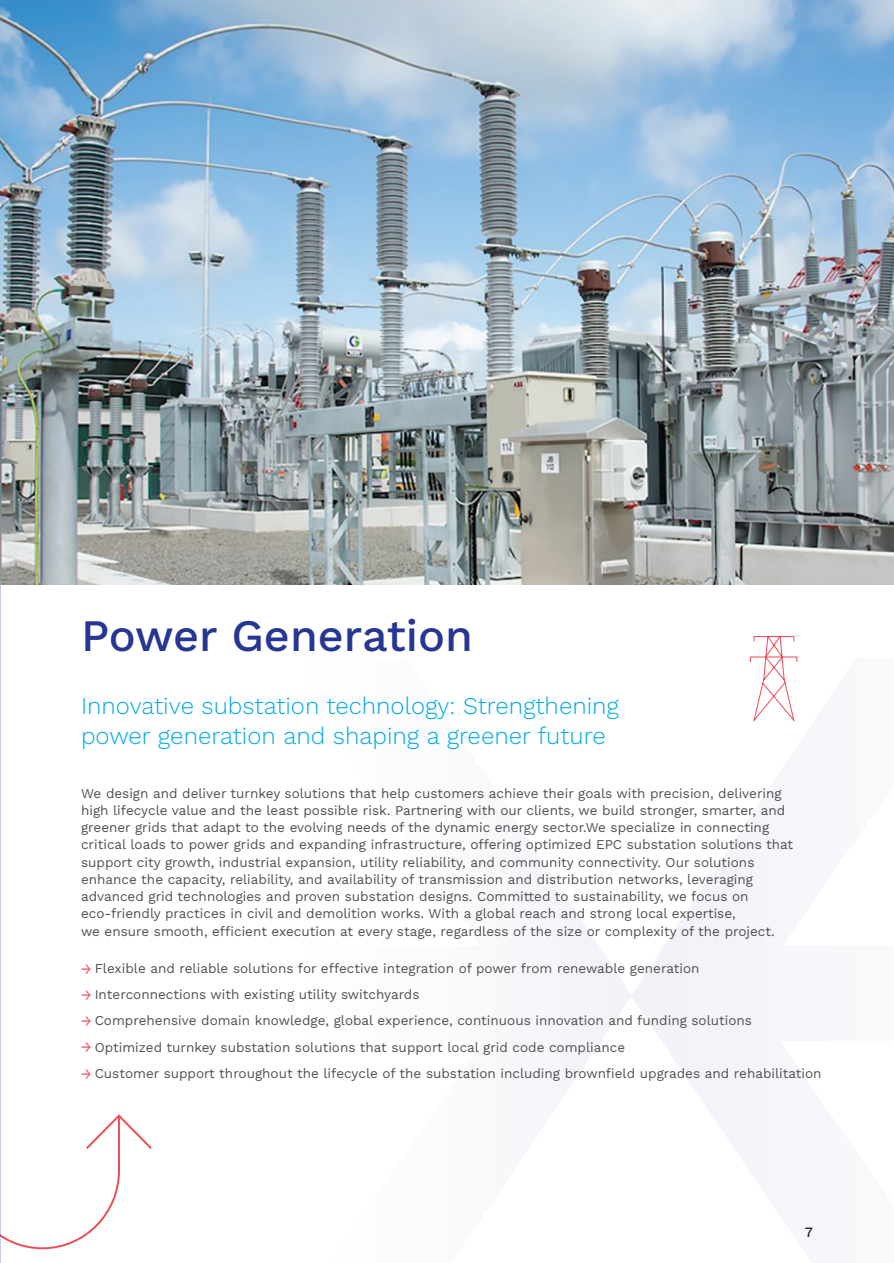
<style>
.page{position:relative;width:894px;height:1263px;background:#fff}
.page>*{position:absolute;margin:0;border:0;box-sizing:border-box;transform-origin:0 0}
._01-Title{font:500 45px "Work Sans";color:#263692}
._02-Intro{font:300 24px/30px "Work Sans";color:#00abe7}
.t1{font:500 14.25px "Work Sans";color:#231f20}
._02-Intro-2{font:13.5px/17.2px "Work Sans";color:#515151}
.s1{font-size:14.85px;color:#ef4b55}
</style>
<div class="page">
<svg style="left:0;top:1014px;width:152px;height:236px"></svg>
<img style="left:0;top:0;width:893px;height:584px">
<svg style="left:753px;top:636px;width:42px;height:5px"></svg>
<svg style="left:631px;top:641px;width:167px;height:550px"></svg>
<svg style="left:562px;top:892px;width:69px;height:206px;fill:#f4f5f9"></svg>
<p class="_01-Title" style="left:81px;top:602px;width:393px">Power Generation</p>
<p class="_02-Intro" style="left:81px;top:690px;width:539px">Innovative substation technology: Strengthening power generation and shaping a greener future</p>
<p class="_02-Intro-2" style="left:81px;top:784px;width:713px">We design and deliver turnkey solutions that help customers achieve their goals with precision, delivering high lifecycle value and the least possible risk. Partnering with our clients, we build stronger, smarter, and greener grids that adapt to the evolving needs of the dynamic energy sector.We specialize in connecting critical loads to power grids and expanding infrastructure, offering optimized EPC substation solutions that support city growth, industrial expansion, utility reliability, and community connectivity. Our solutions enhance the capacity, reliability, and availability of transmission and distribution networks, leveraging advanced grid technologies and proven substation designs. Committed to sustainability, we focus on eco-friendly practices in civil and demolition works. With a global reach and strong local expertise,<br>we ensure smooth, efficient execution at every stage, regardless of the size or complexity of the project.</p>
<p class="_02-Intro-2" style="left:81px;top:959px;width:619px"><span class="s1">→</span> Flexible and reliable solutions for effective integration of power from renewable generation</p>
<p class="_02-Intro-2" style="left:81px;top:985px;width:340px"><span class="s1">→</span> Interconnections with existing utility switchyards</p>
<p class="_02-Intro-2" style="left:81px;top:1011px;width:672px"><span class="s1">→</span> Comprehensive domain knowledge, global experience, continuous innovation and funding solutions</p>
<p class="_02-Intro-2" style="left:81px;top:1037px;width:545px"><span class="s1">→</span> Optimized turnkey substation solutions that support local grid code compliance</p>
<p class="_02-Intro-2" style="left:81px;top:1064px;width:741px"><span class="s1">→</span> Customer support throughout the lifecycle of the substation including brownfield upgrades and rehabilitation</p>
<p class="t1" style="left:804px;top:1220px;width:10px">7</p>
</div>
